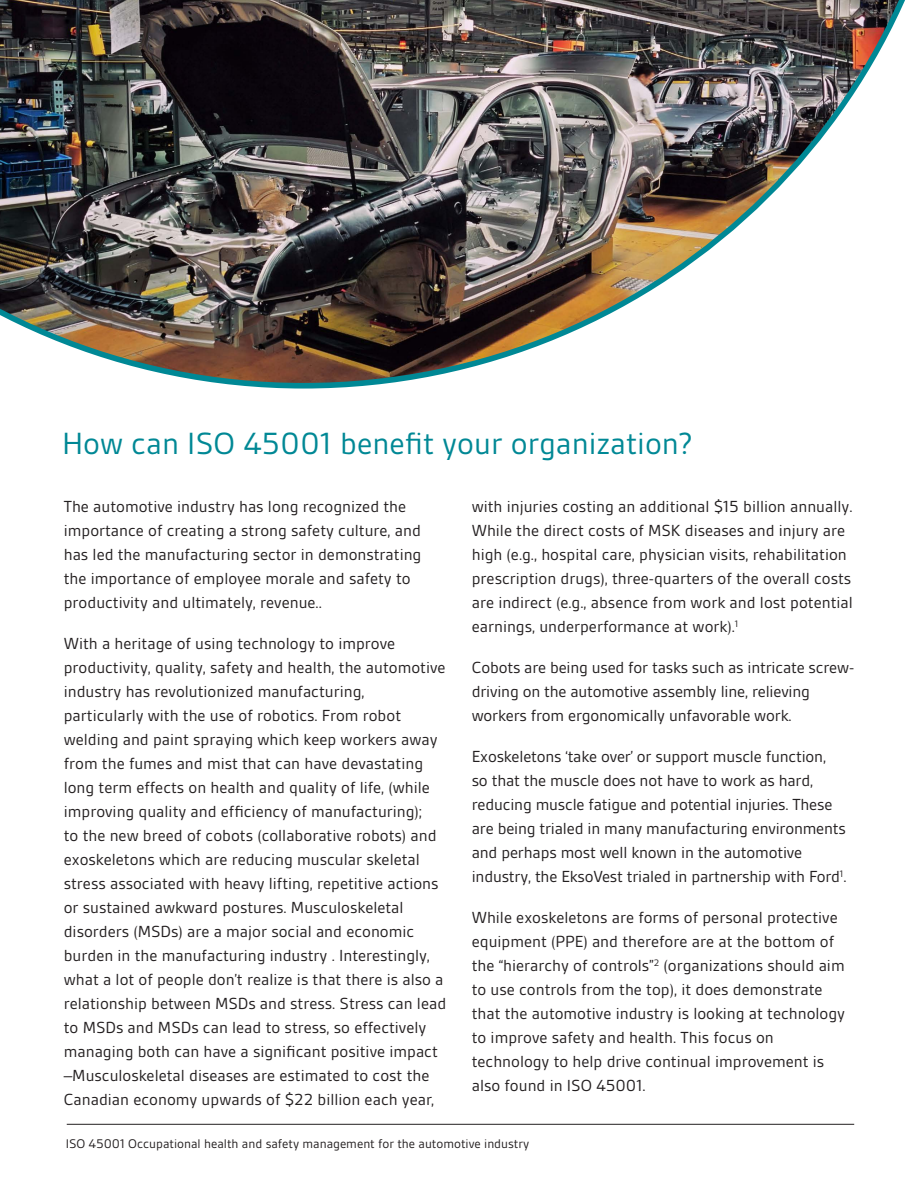
<style>
.page{position:relative;width:918px;height:1188px;background:#fff}
.page>*{position:absolute;margin:0;border:0;box-sizing:border-box;transform-origin:0 0}
.heading_1_BSI_1st_Le{font:33px "BSI Gesta";color:#008895}
.Default{font:17.25px/24px "BSI Gesta";color:#231f20}
.t1{font:13.5px "BSI Gesta";color:#231f20}
</style>
<div class="page">
<hr style="left:67px;top:1124px;width:787px;height:1px;background:#231f20">
<img style="left:0;top:0;width:905px;height:389px">
<p class="heading_1_BSI_1st_Le" style="left:62px;top:427px;width:632px">How can ISO 45001 benefit your organization?</p>
<p class="Default" style="left:64px;top:495px;width:359px">The automotive industry has long recognized the importance of creating a strong safety culture, and has led the manufacturing sector in demonstrating the importance of employee morale and safety to productivity and ultimately, revenue..</p>
<p class="Default" style="left:64px;top:632px;width:384px">With a heritage of using technology to improve productivity, quality, safety and health, the automotive industry has revolutionized manufacturing, particularly with the use of robotics. From robot welding and paint spraying which keep workers away from the fumes and mist that can have devastating long term effects on health and quality of life, (while improving quality and efficiency of manufacturing);<br>to the new breed of cobots (collaborative robots) and exoskeletons which are reducing muscular skeletal stress associated with heavy lifting, repetitive actions or sustained awkward postures. Musculoskeletal disorders (MSDs) are a major social and economic burden in the manufacturing industry . Interestingly, what a lot of people don’t realize is that there is also a relationship between MSDs and stress. Stress can lead to MSDs and MSDs can lead to stress, so effectively managing both can have a significant positive impact –Musculoskeletal diseases are estimated to cost the Canadian economy upwards of $22 billion each year,</p>
<p class="Default" style="left:472px;top:495px;width:383px">with injuries costing an additional $15 billion annually.<br>While the direct costs of MSK diseases and injury are high (e.g., hospital care, physician visits, rehabilitation prescription drugs), three-quarters of the overall costs are indirect (e.g., absence from work and lost potential earnings, underperformance at work).<sup>1</sup></p>
<p class="Default" style="left:472px;top:656px;width:384px">Cobots are being used for tasks such as intricate screw&shy;driving on the automotive assembly line, relieving workers from ergonomically unfavorable work.</p>
<p class="Default" style="left:472px;top:745px;width:376px">Exoskeletons ‘take over’ or support muscle function,<br>so that the muscle does not have to work as hard, reducing muscle fatigue and potential injuries. These are being trialed in many manufacturing environments and perhaps most well known in the automotive industry, the EksoVest trialed in partnership with Ford<sup>1</sup>.</p>
<p class="Default" style="left:472px;top:906px;width:375px">While exoskeletons are forms of personal protective equipment (PPE) and therefore are at the bottom of the “hierarchy of controls”<sup>2</sup> (organizations should aim to use controls from the top), it does demonstrate that the automotive industry is looking at technology to improve safety and health. This focus on technology to help drive continual improvement is also found in ISO 45001.</p>
<p class="t1" style="left:66px;top:1136px;width:465px">ISO 45001 Occupational health and safety management for the automotive industry</p>
</div>
